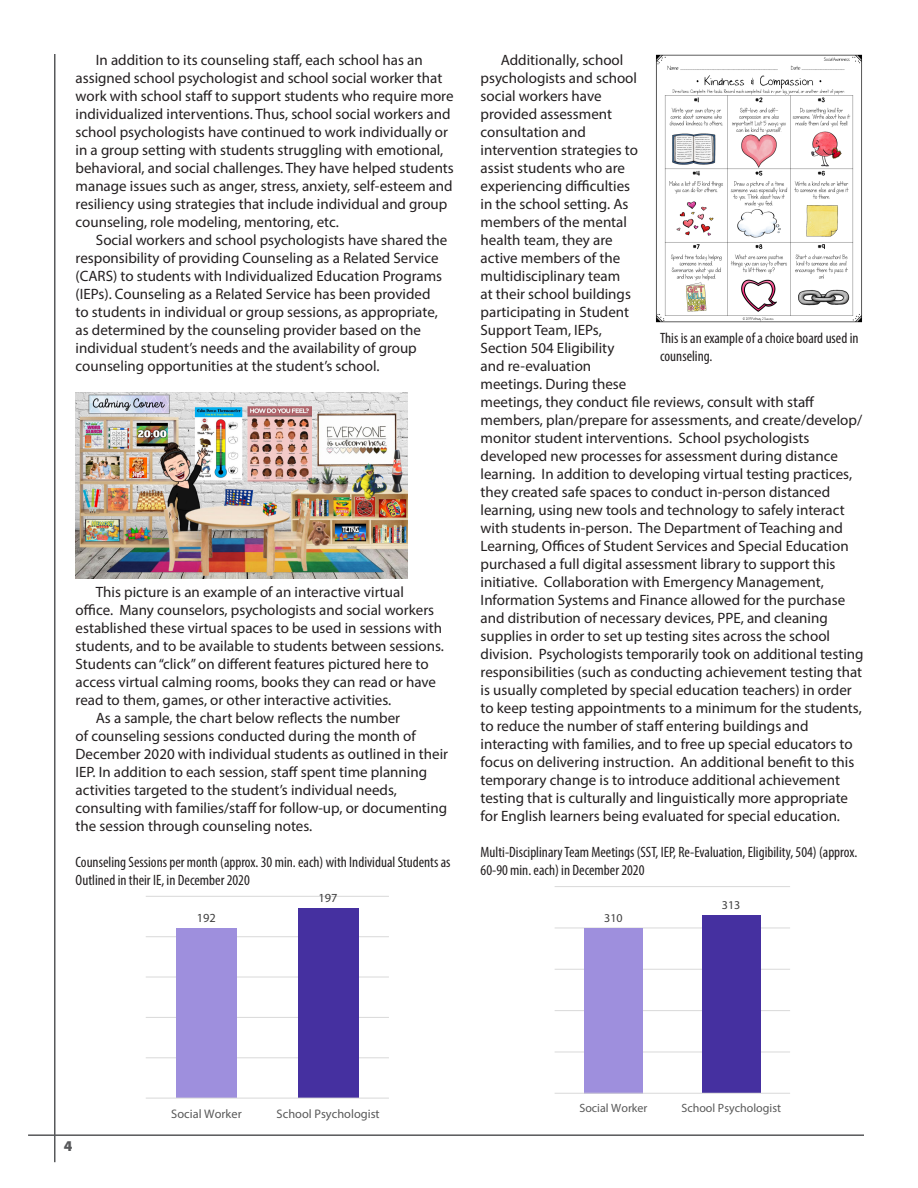
<style>
.page{position:relative;width:918px;height:1188px;background:#fff}
.page>*{position:absolute;margin:0;border:0;box-sizing:border-box;transform-origin:0 0}
.t1{font:15px/18px "Myriad Pro";color:#231f20}
.t2{font:condensed 15px/18px "Myriad Pro";color:#231f20}
.t3{font:900 15px "Myriad Pro";color:#57585a}
.t4{font:12.45px "Myriad Pro";color:#595959}
.t5{font:12.45px "Myriad Pro";color:#404040}
.t6{font:12px "Myriad Pro";color:#595959}
.t7{font:12px "Myriad Pro";color:#404040}
</style>
<div class="page">
<hr style="left:54px;top:54px;width:2px;height:1108px;background:#57585a">
<hr style="left:28px;top:1134px;width:836px;height:2px;background:#57585a">
<img style="left:76px;top:392px;width:331px;height:187px">
<hr style="left:146px;top:1058px;width:243px;height:1px;background:#d9d9d9">
<hr style="left:146px;top:1017px;width:243px;height:1px;background:#d9d9d9">
<hr style="left:146px;top:977px;width:243px;height:1px;background:#d9d9d9">
<hr style="left:146px;top:936px;width:243px;height:1px;background:#d9d9d9">
<hr style="left:146px;top:896px;width:243px;height:1px;background:#d9d9d9">
<div style="left:176px;top:929px;width:61px;height:169px;background:#9e8fdd"></div>
<div style="left:298px;top:908px;width:61px;height:190px;background:#4530a0"></div>
<hr style="left:146px;top:1098px;width:243px;height:1px;background:#d9d9d9">
<hr style="left:555px;top:1052px;width:235px;height:1px;background:#d9d9d9">
<hr style="left:555px;top:1010px;width:235px;height:1px;background:#d9d9d9">
<hr style="left:555px;top:969px;width:235px;height:1px;background:#d9d9d9">
<hr style="left:555px;top:928px;width:235px;height:1px;background:#d9d9d9">
<hr style="left:555px;top:886px;width:235px;height:1px;background:#d9d9d9">
<div style="left:584px;top:928px;width:59px;height:165px;background:#9e8fdd"></div>
<div style="left:702px;top:916px;width:59px;height:177px;background:#4530a0"></div>
<hr style="left:555px;top:1093px;width:235px;height:1px;background:#d9d9d9">
<img style="left:656px;top:54px;width:206px;height:268px">
<p class="t1" style="left:76px;top:51px;width:380px;text-indent:20px">In addition to its counseling staff, each school has an assigned school psychologist and school social worker that work with school staff to support students who require more individualized interventions. Thus, school social workers and school psychologists have continued to work individually or in a group setting with students struggling with emotional, behavioral, and social challenges. They have helped students manage issues such as anger, stress, anxiety, self-esteem and resiliency using strategies that include individual and group counseling, role modeling, mentoring, etc.</p>
<p class="t1" style="left:76px;top:231px;width:373px;text-indent:20px">Social workers and school psychologists have shared the responsibility of providing Counseling as a Related Service (CARS) to students with Individualized Education Programs (IEPs). Counseling as a Related Service has been provided<br>to students in individual or group sessions, as appropriate, as determined by the counseling provider based on the individual student’s needs and the availability of group counseling opportunities at the student’s school.</p>
<p class="t1" style="left:76px;top:582px;width:370px;text-indent:20px">This picture is an example of an interactive virtual office. Many counselors, psychologists and social workers established these virtual spaces to be used in sessions with students, and to be available to students between sessions.<br>Students can “click” on different features pictured here to access virtual calming rooms, books they can read or have read to them, games, or other interactive activities.</p>
<p class="t1" style="left:76px;top:708px;width:374px;text-indent:20px">As a sample, the chart below reflects the number<br>of counseling sessions conducted during the month of December 2020 with individual students as outlined in their IEP. In addition to each session, staff spent time planning activities targeted to the student’s individual needs, consulting with families/staff for follow-up, or documenting the session through counseling notes.</p>
<p class="t2" style="left:76px;top:853px;width:376px">Counseling Sessions per month (approx. 30 min. each) with Individual Students as<br>Outlined in their IE, in December 2020</p>
<p class="t5" style="left:197px;top:910px;width:21px">192</p>
<p class="t5" style="left:319px;top:890px;width:21px">197</p>
<p class="t1" style="left:481px;top:51px;width:385px;text-indent:20px">Additionally, school<br>psychologists and school<br>social workers have<br>provided assessment<br>consultation and<br>intervention strategies to<br>assist students who are<br>experiencing difficulties<br>in the school setting. As<br>members of the mental<br>health team, they are<br>active members of the<br>multidisciplinary team<br>at their school buildings<br>participating in Student<br>Support Team, IEPs,<br>Section 504 Eligibility<br>and re-evaluation<br>meetings. During these<br>meetings, they conduct file reviews, consult with staff members, plan/prepare for assessments, and create/develop/ monitor student interventions. School psychologists developed new processes for assessment during distance learning. In addition to developing virtual testing practices, they created safe spaces to conduct in-person distanced learning, using new tools and technology to safely interact with students in-person. The Department of Teaching and Learning, Offices of Student Services and Special Education purchased a full digital assessment library to support this initiative. Collaboration with Emergency Management, Information Systems and Finance allowed for the purchase and distribution of necessary devices, PPE, and cleaning supplies in order to set up testing sites across the school division. Psychologists temporarily took on additional testing responsibilities (such as conducting achievement testing that is usually completed by special education teachers) in order to keep testing appointments to a minimum for the students, to reduce the number of staff entering buildings and interacting with families, and to free up special educators to focus on delivering instruction. An additional benefit to this temporary change is to introduce additional achievement testing that is culturally and linguistically more appropriate for English learners being evaluated for special education.</p>
<p class="t2" style="left:481px;top:843px;width:378px">Multi-Disciplinary Team Meetings (SST, IEP, Re-Evaluation, Eligibility, 504) (approx.<br>60-90 min. each) in December 2020</p>
<p class="t7" style="left:604px;top:910px;width:20px">310</p>
<p class="t2" style="left:660px;top:329px;width:200px">This is an example of a choice board used in counseling.</p>
<p class="t7" style="left:722px;top:898px;width:20px">313</p>
<p class="t3" style="left:64px;top:1136px;width:10px">4</p>
<p class="t4" style="left:171px;top:1106px;width:72px">Social Worker</p>
<p class="t4" style="left:277px;top:1106px;width:104px">School Psychologist</p>
<p class="t6" style="left:579px;top:1101px;width:70px">Social Worker</p>
<p class="t6" style="left:681px;top:1101px;width:101px">School Psychologist</p>
</div>
